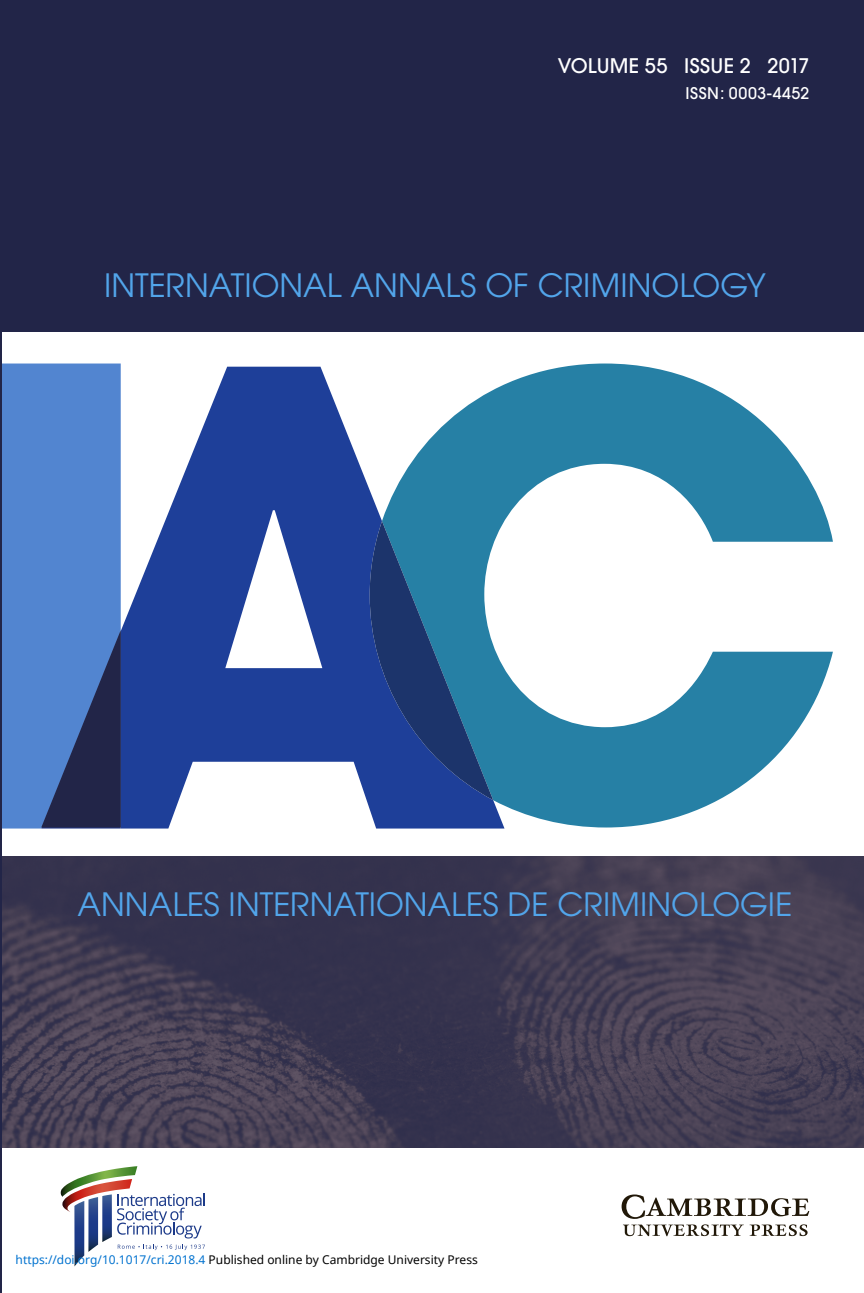
<style>
.page{position:relative;width:864px;height:1293px;background:#fff}
.page>*{position:absolute;margin:0;border:0;box-sizing:border-box;transform-origin:0 0}
.t1{font:32px "Avant Garde";color:#52a5ea}
.t2{font:500 20px "Avant Garde";letter-spacing:.015em;color:#fff}
.t3{font:500 16px "Avant Garde";letter-spacing:.03em;color:#fff}
.t4{font:12px "Noto Sans";color:#000}
.s1{color:#0172cf}
</style>
<div class="page">
<img style="left:2px;top:856px;width:861px;height:291px">
<div style="left:0;top:0;width:863px;height:332px;background:#222548"></div>
<svg style="left:121px;top:367px;width:383px;height:461px;fill:#1e3f99"></svg>
<svg style="left:382px;top:363px;width:450px;height:464px"></svg>
<svg style="left:369px;top:521px;width:124px;height:279px"></svg>
<div style="left:2px;top:363px;width:119px;height:465px;background:#5285d0"></div>
<svg style="left:41px;top:630px;width:80px;height:198px"></svg>
<hr style="left:0;top:0;width:2px;height:1293px;background:#222548">
<svg style="left:61px;top:1166px;width:144px;height:100px"></svg>
<svg style="left:621px;top:1194px;width:188px;height:42px"></svg>
<h2 class="t2" style="left:557px;top:58px;width:253px">VOLUME 55 ISSUE 2 2017</h2>
<h3 class="t3" style="left:685px;top:87px;width:125px">ISSN: 0003-4452</h3>
<h1 class="t1" style="left:104px;top:273px;width:663px">INTERNATIONAL ANNALS OF CRIMINOLOGY</h1>
<h1 class="t1" style="left:77px;top:892px;width:716px">ANNALES INTERNATIONALES DE CRIMINOLOGIE</h1>
<p class="t4" style="left:16px;top:1251px;width:463px"><span class="s1">https://doi.org/10.1017/cri.2018.4</span> Published online by Cambridge University Press</p>
</div>
